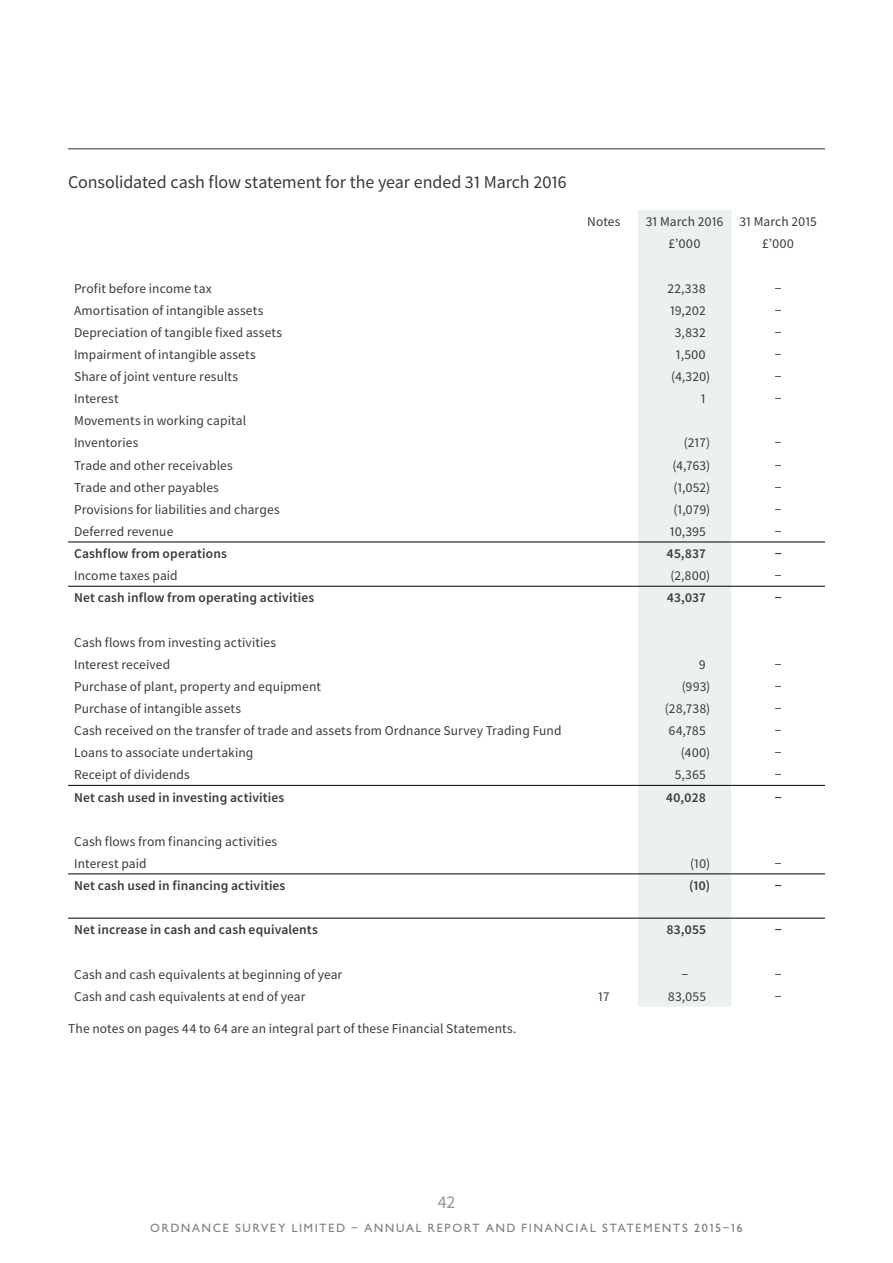
<style>
.page{position:relative;width:893px;height:1263px;background:#fff}
.page>*{position:absolute;margin:0;border:0;box-sizing:border-box;transform-origin:0 0}
.Subhead_12_bullet{font:18px "Source Sans Pro";letter-spacing:-.005em;color:#3a3a39}
.t1{font:18px "Source Sans Pro";color:#939494}
.Accounts_left{font:13.5px "Source Sans Pro";letter-spacing:.01em;color:#3a3a39}
.Accounts_left-2{font:600 13.5px "Source Sans Pro";letter-spacing:.01em;color:#3a3a39}
.Accounts_right{font:13.5px "Source Sans Pro";letter-spacing:.005em;color:#3a3a39}
.Accounts_centre{font:13.5px "Source Sans Pro";letter-spacing:.005em;color:#3a3a39}
.Accounts_right-2{font:600 13.5px "Source Sans Pro";letter-spacing:.005em;color:#3a3a39}
.Accounts_centre-2{font:600 13.5px "Source Sans Pro";color:#3a3a39}
.t2{font:12px "OS Gill Sans";letter-spacing:.13em;color:#7f7f7f}
</style>
<div class="page">
<div style="left:638px;top:210px;width:93px;height:797px;background:#ebf0f1"></div>
<hr style="left:68px;top:586px;width:502px;height:1px;background:#000">
<hr style="left:570px;top:586px;width:68px;height:1px;background:#000">
<hr style="left:638px;top:586px;width:93px;height:1px;background:#000">
<hr style="left:731px;top:586px;width:94px;height:1px;background:#000">
<hr style="left:68px;top:542px;width:502px;height:1px;background:#000">
<hr style="left:570px;top:542px;width:68px;height:1px;background:#000">
<hr style="left:638px;top:542px;width:93px;height:1px;background:#000">
<hr style="left:731px;top:542px;width:94px;height:1px;background:#000">
<hr style="left:68px;top:874px;width:502px;height:1px;background:#000">
<hr style="left:570px;top:874px;width:68px;height:1px;background:#000">
<hr style="left:638px;top:874px;width:93px;height:1px;background:#000">
<hr style="left:731px;top:874px;width:94px;height:1px;background:#000">
<hr style="left:68px;top:785px;width:502px;height:1px;background:#000">
<hr style="left:570px;top:785px;width:68px;height:1px;background:#000">
<hr style="left:638px;top:785px;width:93px;height:1px;background:#000">
<hr style="left:731px;top:785px;width:94px;height:1px;background:#000">
<hr style="left:68px;top:918px;width:502px;height:1px;background:#000">
<hr style="left:570px;top:918px;width:68px;height:1px;background:#000">
<hr style="left:638px;top:918px;width:93px;height:1px;background:#000">
<hr style="left:731px;top:918px;width:94px;height:1px;background:#000">
<hr style="left:68px;top:148px;width:757px;height:1px;background:#3a3a39">
<p class="Subhead_12_bullet" style="left:68px;top:170px;width:500px">Consolidated cash flow statement for the year ended 31 March 2016</p>
<p class="Accounts_centre" style="left:587px;top:213px;width:35px">Notes</p>
<p class="Accounts_centre" style="left:646px;top:213px;width:79px">31 March 2016</p>
<p class="Accounts_centre" style="left:739px;top:213px;width:79px">31 March 2015</p>
<p class="Accounts_centre" style="left:669px;top:235px;width:33px">£’000</p>
<p class="Accounts_centre" style="left:762px;top:235px;width:33px">£’000</p>
<p class="Accounts_left" style="left:74px;top:279px;width:139px">Profit before income tax</p>
<p class="Accounts_right" style="left:667px;top:279px;width:40px">22,338</p>
<p class="Accounts_centre" style="left:775px;top:279px;width:8px">−</p>
<p class="Accounts_left" style="left:74px;top:302px;width:191px">Amortisation of intangible assets</p>
<p class="Accounts_right" style="left:670px;top:302px;width:37px">19,202</p>
<p class="Accounts_centre" style="left:775px;top:302px;width:8px">−</p>
<p class="Accounts_left" style="left:74px;top:324px;width:210px">Depreciation of tangible fixed assets</p>
<p class="Accounts_right" style="left:675px;top:324px;width:32px">3,832</p>
<p class="Accounts_centre" style="left:775px;top:324px;width:8px">−</p>
<p class="Accounts_left" style="left:74px;top:346px;width:183px">Impairment of intangible assets</p>
<p class="Accounts_right" style="left:676px;top:346px;width:31px">1,500</p>
<p class="Accounts_centre" style="left:775px;top:346px;width:8px">−</p>
<p class="Accounts_left" style="left:74px;top:368px;width:166px">Share of joint venture results</p>
<p class="Accounts_right" style="left:671px;top:368px;width:40px">(4,320)</p>
<p class="Accounts_centre" style="left:775px;top:368px;width:8px">−</p>
<p class="Accounts_left" style="left:74px;top:390px;width:46px">Interest</p>
<p class="Accounts_right" style="left:701px;top:390px;width:6px">1</p>
<p class="Accounts_centre" style="left:775px;top:390px;width:8px">−</p>
<p class="Accounts_left" style="left:74px;top:412px;width:174px">Movements in working capital</p>
<p class="Accounts_left" style="left:74px;top:434px;width:66px">Inventories</p>
<p class="Accounts_right" style="left:684px;top:434px;width:28px">(217)</p>
<p class="Accounts_centre" style="left:775px;top:434px;width:8px">−</p>
<p class="Accounts_left" style="left:74px;top:456px;width:160px">Trade and other receivables</p>
<p class="Accounts_right" style="left:672px;top:456px;width:39px">(4,763)</p>
<p class="Accounts_centre" style="left:775px;top:456px;width:8px">−</p>
<p class="Accounts_left" style="left:74px;top:479px;width:146px">Trade and other payables</p>
<p class="Accounts_right" style="left:673px;top:479px;width:38px">(1,052)</p>
<p class="Accounts_centre" style="left:775px;top:479px;width:8px">−</p>
<p class="Accounts_left" style="left:74px;top:501px;width:207px">Provisions for liabilities and charges</p>
<p class="Accounts_right" style="left:674px;top:501px;width:38px">(1,079)</p>
<p class="Accounts_centre" style="left:775px;top:501px;width:8px">−</p>
<p class="Accounts_left" style="left:74px;top:523px;width:101px">Deferred revenue</p>
<p class="Accounts_right" style="left:670px;top:523px;width:38px">10,395</p>
<p class="Accounts_centre" style="left:775px;top:523px;width:8px">−</p>
<p class="Accounts_left-2" style="left:74px;top:545px;width:154px">Cashflow from operations</p>
<p class="Accounts_right-2" style="left:667px;top:545px;width:41px">45,837</p>
<p class="Accounts_centre-2" style="left:775px;top:545px;width:8px">−</p>
<p class="Accounts_left" style="left:74px;top:567px;width:105px">Income taxes paid</p>
<p class="Accounts_right" style="left:670px;top:567px;width:41px">(2,800)</p>
<p class="Accounts_centre" style="left:775px;top:567px;width:8px">−</p>
<p class="Accounts_left-2" style="left:74px;top:589px;width:242px">Net cash inflow from operating activities</p>
<p class="Accounts_right-2" style="left:667px;top:589px;width:41px">43,037</p>
<p class="Accounts_centre-2" style="left:775px;top:589px;width:8px">−</p>
<p class="Accounts_left" style="left:74px;top:633px;width:203px">Cash flows from investing activities</p>
<p class="Accounts_left" style="left:74px;top:656px;width:98px">Interest received</p>
<p class="Accounts_right" style="left:699px;top:656px;width:9px">9</p>
<p class="Accounts_centre" style="left:775px;top:656px;width:8px">−</p>
<p class="Accounts_left" style="left:74px;top:678px;width:248px">Purchase of plant, property and equipment</p>
<p class="Accounts_right" style="left:682px;top:678px;width:30px">(993)</p>
<p class="Accounts_centre" style="left:775px;top:678px;width:8px">−</p>
<p class="Accounts_left" style="left:74px;top:700px;width:169px">Purchase of intangible assets</p>
<p class="Accounts_right" style="left:665px;top:700px;width:47px">(28,738)</p>
<p class="Accounts_centre" style="left:775px;top:700px;width:8px">−</p>
<p class="Accounts_left" style="left:74px;top:722px;width:489px">Cash received on the transfer of trade and assets from Ordnance Survey Trading Fund</p>
<p class="Accounts_right" style="left:668px;top:722px;width:39px">64,785</p>
<p class="Accounts_centre" style="left:775px;top:722px;width:8px">−</p>
<p class="Accounts_left" style="left:74px;top:744px;width:181px">Loans to associate undertaking</p>
<p class="Accounts_right" style="left:681px;top:744px;width:31px">(400)</p>
<p class="Accounts_centre" style="left:775px;top:744px;width:8px">−</p>
<p class="Accounts_left" style="left:74px;top:766px;width:117px">Receipt of dividends</p>
<p class="Accounts_right" style="left:675px;top:766px;width:33px">5,365</p>
<p class="Accounts_centre" style="left:775px;top:766px;width:8px">−</p>
<p class="Accounts_left-2" style="left:74px;top:788px;width:212px">Net cash used in investing activities</p>
<p class="Accounts_right-2" style="left:666px;top:788px;width:42px">40,028</p>
<p class="Accounts_centre-2" style="left:775px;top:788px;width:8px">−</p>
<p class="Accounts_left" style="left:74px;top:833px;width:205px">Cash flows from financing activities</p>
<p class="Accounts_left" style="left:74px;top:855px;width:74px">Interest paid</p>
<p class="Accounts_right" style="left:690px;top:855px;width:21px">(10)</p>
<p class="Accounts_centre" style="left:775px;top:855px;width:8px">−</p>
<p class="Accounts_left-2" style="left:74px;top:877px;width:213px">Net cash used in financing activities</p>
<p class="Accounts_right-2" style="left:689px;top:877px;width:23px">(10)</p>
<p class="Accounts_centre-2" style="left:775px;top:877px;width:8px">−</p>
<p class="Accounts_left-2" style="left:74px;top:921px;width:245px">Net increase in cash and cash equivalents</p>
<p class="Accounts_right-2" style="left:666px;top:921px;width:41px">83,055</p>
<p class="Accounts_centre-2" style="left:775px;top:921px;width:8px">−</p>
<p class="Accounts_left" style="left:74px;top:965px;width:270px">Cash and cash equivalents at beginning of year</p>
<p class="Accounts_centre" style="left:681px;top:965px;width:8px">−</p>
<p class="Accounts_centre" style="left:775px;top:965px;width:8px">−</p>
<p class="Accounts_left" style="left:74px;top:988px;width:233px">Cash and cash equivalents at end of year</p>
<p class="Accounts_centre" style="left:598px;top:988px;width:13px">17</p>
<p class="Accounts_right" style="left:668px;top:988px;width:40px">83,055</p>
<p class="Accounts_centre" style="left:775px;top:988px;width:8px">−</p>
<p class="Accounts_left" style="left:68px;top:1020px;width:450px">The notes on pages 44 to 64 are an integral part of these Financial Statements.</p>
<h1 class="t1" style="left:438px;top:1191px;width:19px">42</h1>
<p class="t2" style="left:150px;top:1221px;width:594px">ORDNANCE SURVEY LIMITED − ANNUAL REPORT AND FINANCIAL STATEMENTS 2015−16</p>
</div>
